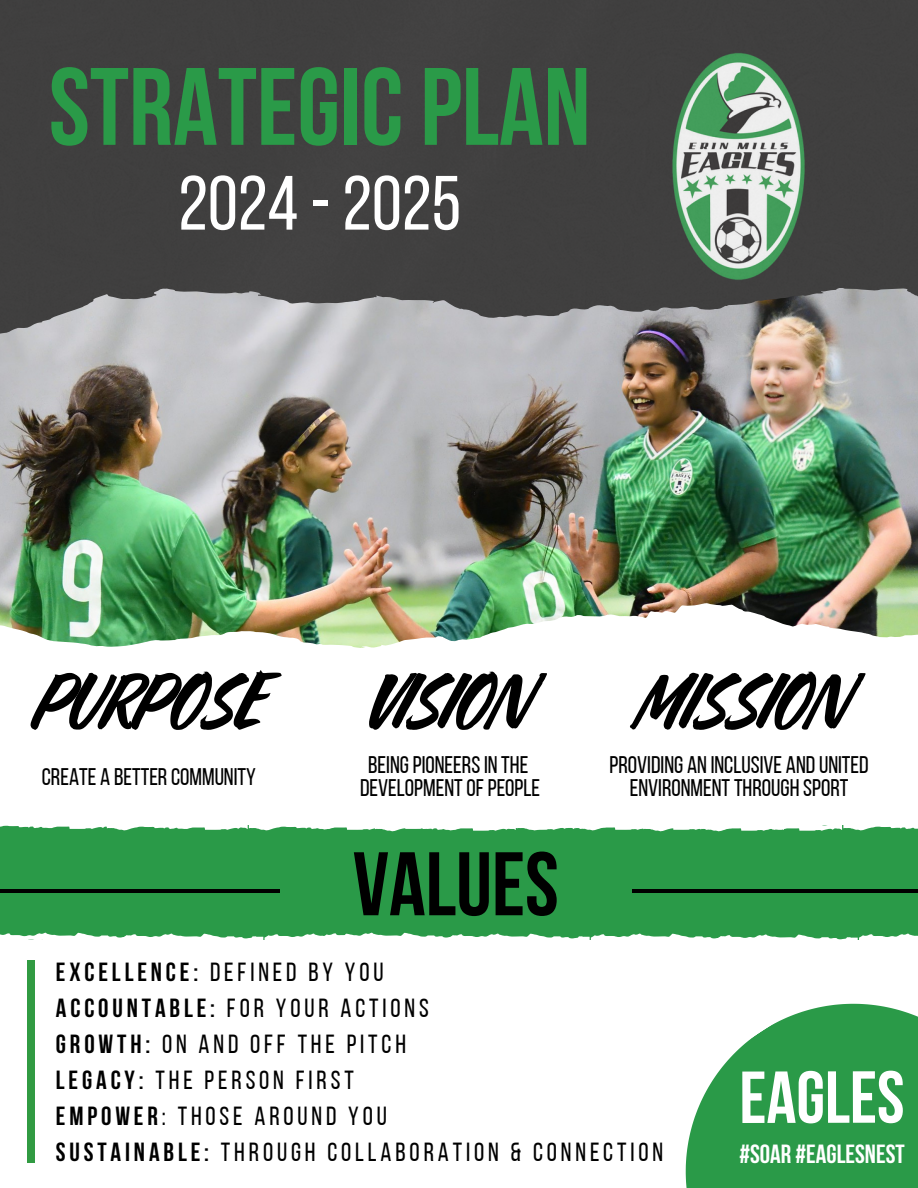
<style>
.page{position:relative;width:918px;height:1188px;background:#fff}
.page>*{position:absolute;margin:0;border:0;box-sizing:border-box;transform-origin:0 0}
.t1{font:700 109.8px "Bebas Neue";color:#2a9a48}
.t2{font:700 90px "Bebas Neue";color:#000}
.t3{font:76.8px "Bebas Neue";color:#fff}
.t4{font:700 73.5px "Bebas Neue";color:#fff}
.t5{font:69px "Quotes Script";color:#000}
.t6{font:26.1px "Bebas Neue";letter-spacing:.15em;color:#000}
.t7{font:700 26.1px "Bebas Neue";color:#fff}
.t8{font:24px/23.7px "Bebas Neue";color:#000;text-align:center}
.s1{font-weight:700}
</style>
<div class="page">
<img style="left:0;top:359px;width:918px;height:289px">
<img style="left:0;top:0;width:918px;height:359px">
<img style="left:179px;top:288px;width:739px;height:319px">
<div style="left:0;top:825px;width:918px;height:115px;background:#2a9a48"></div>
<hr style="left:0;top:889px;width:279px;height:3px;background:#000">
<hr style="left:632px;top:889px;width:286px;height:3px;background:#000">
<div style="left:27px;top:960px;width:8px;height:203px;background:#319b42"></div>
<svg style="left:685px;top:1003px;width:233px;height:185px;fill:#2a9a48"></svg>
<svg style="left:0;top:825px;width:918px;height:7px"></svg>
<svg style="left:0;top:933px;width:918px;height:7px"></svg>
<p class="t1" style="left:49px;top:62px;width:543px">STRATEGICPLAN</p>
<p class="t3" style="left:178px;top:172px;width:284px">2024 -2025</p>
<p class="t5" style="left:35px;top:654px;width:229px">PURPOSE</p>
<p class="t5" style="left:369px;top:654px;width:163px">VISION</p>
<p class="t5" style="left:637px;top:654px;width:213px">MISSION</p>
<p class="t8" style="left:42px;top:767px;width:216px">CREATE A BETTERCOMMUNITY</p>
<p class="t8" style="left:368px;top:755px;width:162px">BEINGPIONEERSIN THE</p>
<p class="t8" style="left:360px;top:779px;width:182px">DEVELOPMENTOFPEOPLE</p>
<p class="t8" style="left:609px;top:755px;width:261px">PROVIDING AN INCLUSIVE ANDUNITED<br>ENVIRONMENTTHROUGH SPORT</p>
<h1 class="t2" style="left:353px;top:848px;width:207px">VALUES</h1>
<h3 class="t6" style="left:56px;top:962px;width:329px"><span class="s1">EXCELLENCE:</span> DEFINED BY YOU</h3>
<p class="t6" style="left:56px;top:998px;width:374px"><span class="s1">ACCOUNTABLE:</span> FOR YOUR ACTIONS</p>
<h4 class="t6" style="left:56px;top:1034px;width:352px"><span class="s1">GROWTH:</span> ON AND OFF THE PITCH</h4>
<h4 class="t6" style="left:56px;top:1070px;width:299px"><span class="s1">LEGACY:</span> THE PERSON FIRST</h4>
<h4 class="t6" style="left:56px;top:1106px;width:333px"><span class="s1">EMPOWER</span>: THOSE AROUND YOU</h4>
<p class="t6" style="left:56px;top:1142px;width:609px"><span class="s1">SUSTAINABLE:</span> THROUGH COLLABORATION &amp; CONNECTION</p>
<p class="t4" style="left:739px;top:1068px;width:167px">EAGLES</p>
<p class="t7" style="left:739px;top:1143px;width:167px">#SOAR #EAGLESNEST</p>
</div>
